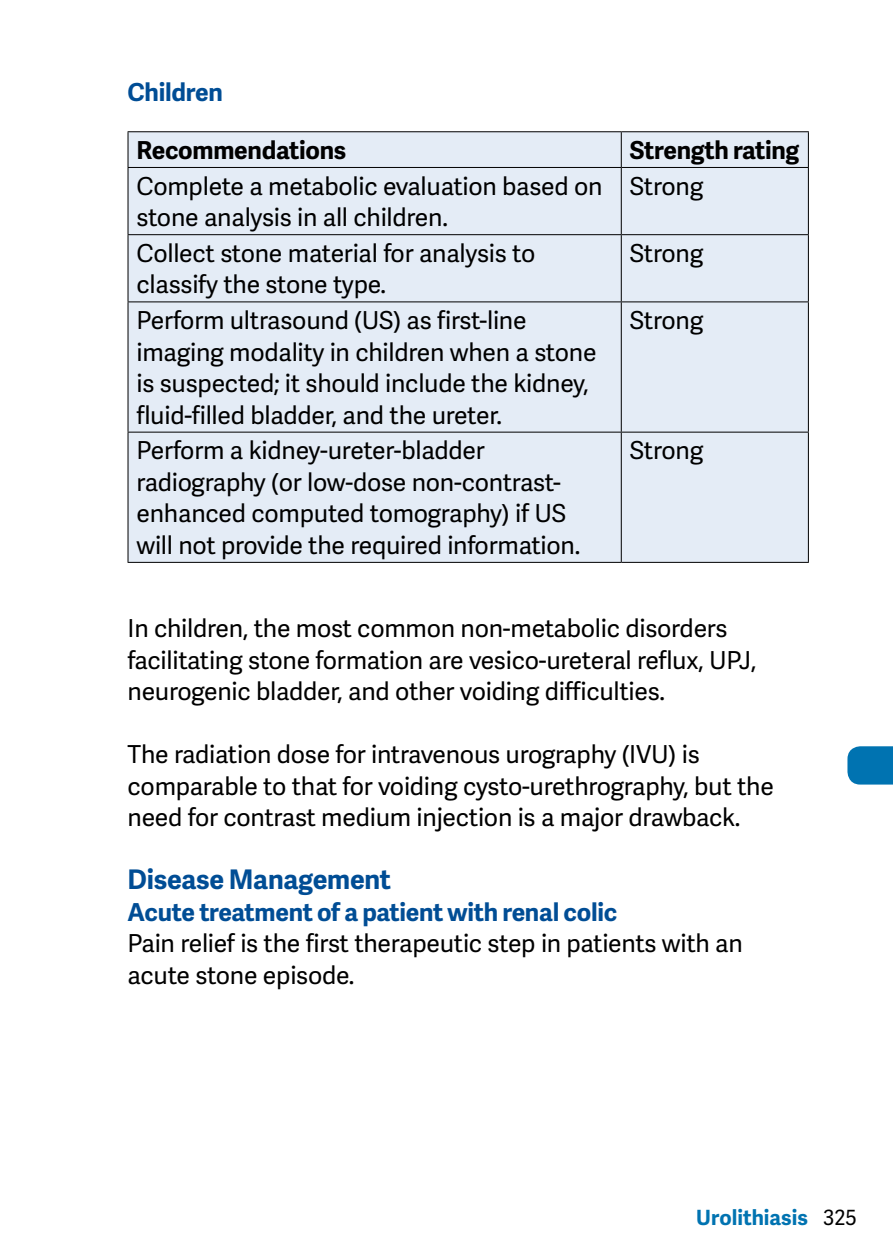
<style>
.page{position:relative;width:893px;height:1259px;background:#fff}
.page>*{position:absolute;margin:0;border:0;box-sizing:border-box;transform-origin:0 0}
.t1{font:700 27px "Adelle Sans";letter-spacing:-.01em;color:#004d95}
.t2{font:24.6px/31.5px "Adelle Sans";letter-spacing:-.01em;color:#000}
.t3{font:700 24.6px "Adelle Sans";letter-spacing:-.01em;color:#004d95}
.t4{font:700 24.6px "Adelle Sans";letter-spacing:-.01em;color:#000}
.t5{font:700 21px "Adelle Sans";color:#0073b1}
.s1{font-weight:400;color:#000}
</style>
<div class="page">
<svg style="left:847px;top:746px;width:46px;height:38px;background:#0d7ab5"></svg>
<div style="left:129px;top:132px;width:679px;height:430px;background:#e4ecf6"></div>
<hr style="left:621px;top:132px;width:1px;height:35px;background:#000">
<hr style="left:128px;top:167px;width:493px;height:1px;background:#000">
<hr style="left:621px;top:167px;width:188px;height:1px;background:#000">
<hr style="left:621px;top:168px;width:1px;height:66px;background:#000">
<hr style="left:128px;top:234px;width:493px;height:1px;background:#000">
<hr style="left:621px;top:234px;width:188px;height:1px;background:#000">
<hr style="left:621px;top:235px;width:1px;height:66px;background:#000">
<hr style="left:128px;top:301px;width:493px;height:1px;background:#000">
<hr style="left:621px;top:301px;width:188px;height:1px;background:#000">
<hr style="left:621px;top:302px;width:1px;height:130px;background:#000">
<hr style="left:128px;top:431px;width:493px;height:2px;background:#000">
<hr style="left:621px;top:431px;width:188px;height:2px;background:#000">
<hr style="left:621px;top:432px;width:1px;height:130px;background:#000">
<hr style="left:128px;top:562px;width:493px;height:1px;background:#000">
<hr style="left:621px;top:562px;width:188px;height:1px;background:#000">
<hr style="left:128px;top:131px;width:493px;height:1px;background:#000">
<hr style="left:127px;top:132px;width:2px;height:35px;background:#000">
<hr style="left:621px;top:131px;width:188px;height:1px;background:#000">
<hr style="left:808px;top:132px;width:1px;height:35px;background:#000">
<hr style="left:127px;top:168px;width:2px;height:66px;background:#000">
<hr style="left:808px;top:168px;width:1px;height:66px;background:#000">
<hr style="left:127px;top:235px;width:2px;height:66px;background:#000">
<hr style="left:808px;top:235px;width:1px;height:66px;background:#000">
<hr style="left:127px;top:302px;width:2px;height:130px;background:#000">
<hr style="left:808px;top:302px;width:1px;height:130px;background:#000">
<hr style="left:127px;top:432px;width:2px;height:130px;background:#000">
<hr style="left:808px;top:432px;width:1px;height:130px;background:#000">
<p class="t3" style="left:128px;top:74px;width:97px">Children</p>
<p class="t4" style="left:137px;top:132px;width:211px">Recommendations</p>
<p class="t4" style="left:630px;top:132px;width:171px">Strength rating</p>
<p class="t2" style="left:137px;top:169px;width:467px">Complete a metabolic evaluation based on stone analysis in all children.</p>
<p class="t2" style="left:630px;top:169px;width:75px">Strong</p>
<p class="t2" style="left:137px;top:237px;width:400px">Collect stone material for analysis to classify the stone type.</p>
<p class="t2" style="left:630px;top:237px;width:75px">Strong</p>
<p class="t2" style="left:137px;top:304px;width:461px">Perform ultrasound (US) as first-line imaging modality in children when a stone is suspected; it should include the kidney, fluid-filled bladder, and the ureter.</p>
<p class="t2" style="left:630px;top:304px;width:75px">Strong</p>
<p class="t2" style="left:137px;top:434px;width:445px">Perform a kidney-ureter-bladder radiography (or low-dose non-contrast&shy;enhanced computed tomography) if US will not provide the required information.</p>
<p class="t2" style="left:630px;top:434px;width:75px">Strong</p>
<p class="t2" style="left:128px;top:612px;width:630px">In children, the most common non-metabolic disorders facilitating stone formation are vesico-ureteral reflux, UPJ, neurogenic bladder, and other voiding difficulties.</p>
<p class="t2" style="left:128px;top:738px;width:648px">The radiation dose for intravenous urography (IVU) is comparable to that for voiding cysto-urethrography, but the need for contrast medium injection is a major drawback.</p>
<p class="t1" style="left:128px;top:859px;width:265px">Disease Management</p>
<p class="t3" style="left:128px;top:893px;width:491px">Acute treatment of a patient with renal colic</p>
<p class="t2" style="left:128px;top:926px;width:617px">Pain relief is the first therapeutic step in patients with an acute stone episode.</p>
<p class="t5" style="left:696px;top:1202px;width:162px">Urolithiasis <span class="s1">325</span></p>
</div>
